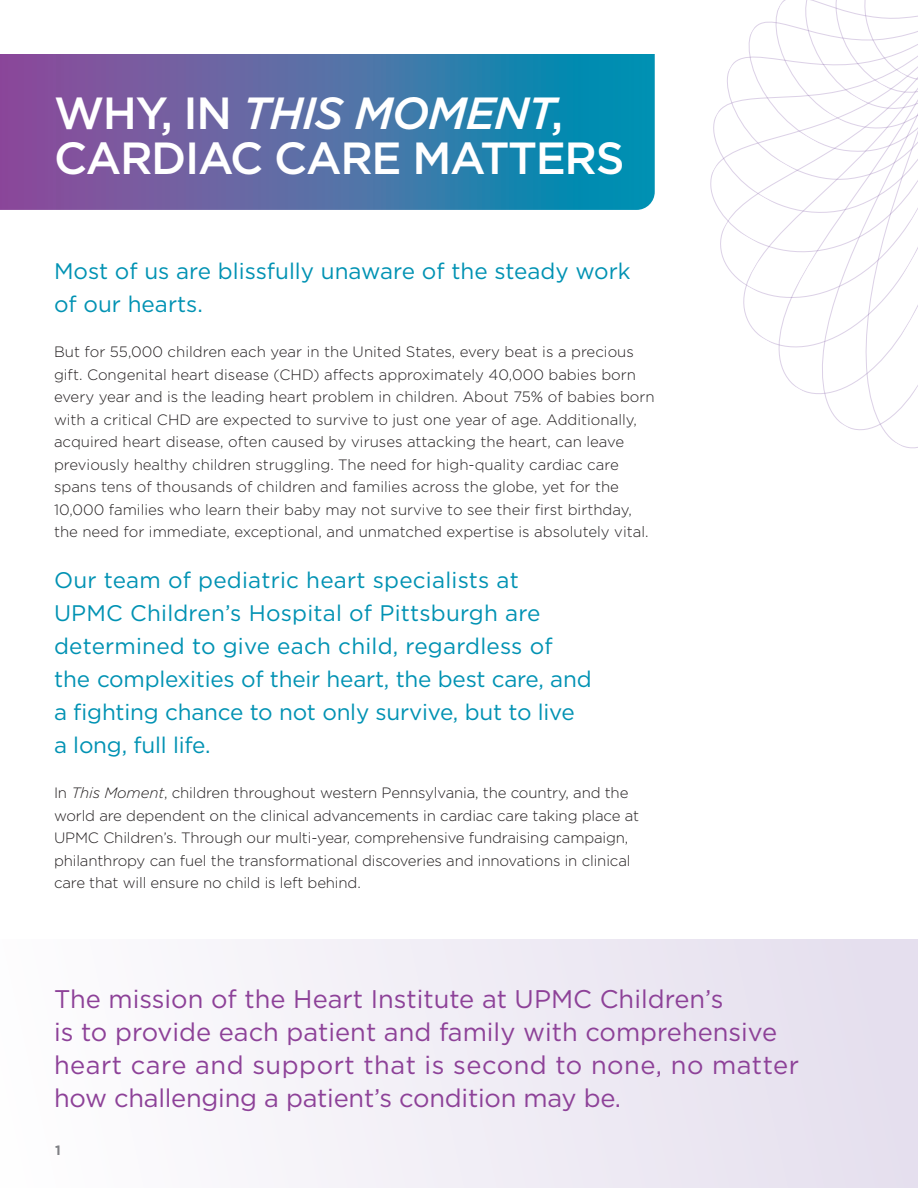
<style>
.page{position:relative;width:918px;height:1188px;background:#fff}
.page>*{position:absolute;margin:0;border:0;box-sizing:border-box;transform-origin:0 0}
.t1{font:500 45px/45px "Gotham";letter-spacing:-.03em;color:#fff}
.t2{font:25.5px/33px "Gotham";color:#8d4198}
.t3{font:22.5px/33px "Gotham";color:#0092b3}
.t4{font:300 15px/22.5px "Gotham";color:#231f20}
.t5{font:700 13.5px "Gotham";color:#808285}
.s1{font-style:italic}
</style>
<div class="page">
<svg style="left:0;top:54px;width:655px;height:156px;background:#4b6fa6"></svg>
<svg style="left:711px;top:0;width:207px;height:449px"></svg>
<div style="left:0;top:940px;width:918px;height:248px;background:linear-gradient(to right,#fefdfe,#e4deed)"></div>
<h1 class="t1" style="left:54px;top:90px;width:572px">WHY, IN <span class="s1">THIS MOMENT</span>,<br>CARDIAC CARE MATTERS</h1>
<h3 class="t3" style="left:54px;top:254px;width:578px">Most of us are blissfully unaware of the steady work of our hearts.</h3>
<p class="t4" style="left:54px;top:340px;width:602px">But for 55,000 children each year in the United States, every beat is a precious gift. Congenital heart disease (CHD) affects approximately 40,000 babies born every year and is the leading heart problem in children. About 75% of babies born with a critical CHD are expected to survive to just one year of age. Additionally, acquired heart disease, often caused by viruses attacking the heart, can leave previously healthy children struggling. The need for high-quality cardiac care spans tens of thousands of children and families across the globe, yet for the 10,000 families who learn their baby may not survive to see their first birthday, the need for immediate, exceptional, and unmatched expertise is absolutely vital.</p>
<p class="t3" style="left:54px;top:563px;width:539px">Our team of pediatric heart specialists at UPMC Children’s Hospital of Pittsburgh are determined to give each child, regardless of the complexities of their heart, the best care, and a fighting chance to not only survive, but to live a long, full life.</p>
<p class="t4" style="left:54px;top:781px;width:587px">In <span class="s1">This Moment</span>, children throughout western Pennsylvania, the country, and the world are dependent on the clinical advancements in cardiac care taking place at UPMC Children’s. Through our multi-year, comprehensive fundraising campaign, philanthropy can fuel the transformational discoveries and innovations in clinical care that will ensure no child is left behind.</p>
<h2 class="t2" style="left:54px;top:982px;width:747px">The mission of the Heart Institute at UPMC Children’s<br>is to provide each patient and family with comprehensive heart care and support that is second to none, no matter how challenging a patient’s condition may be.</h2>
<p class="t5" style="left:55px;top:1142px;width:7px">1</p>
</div>
